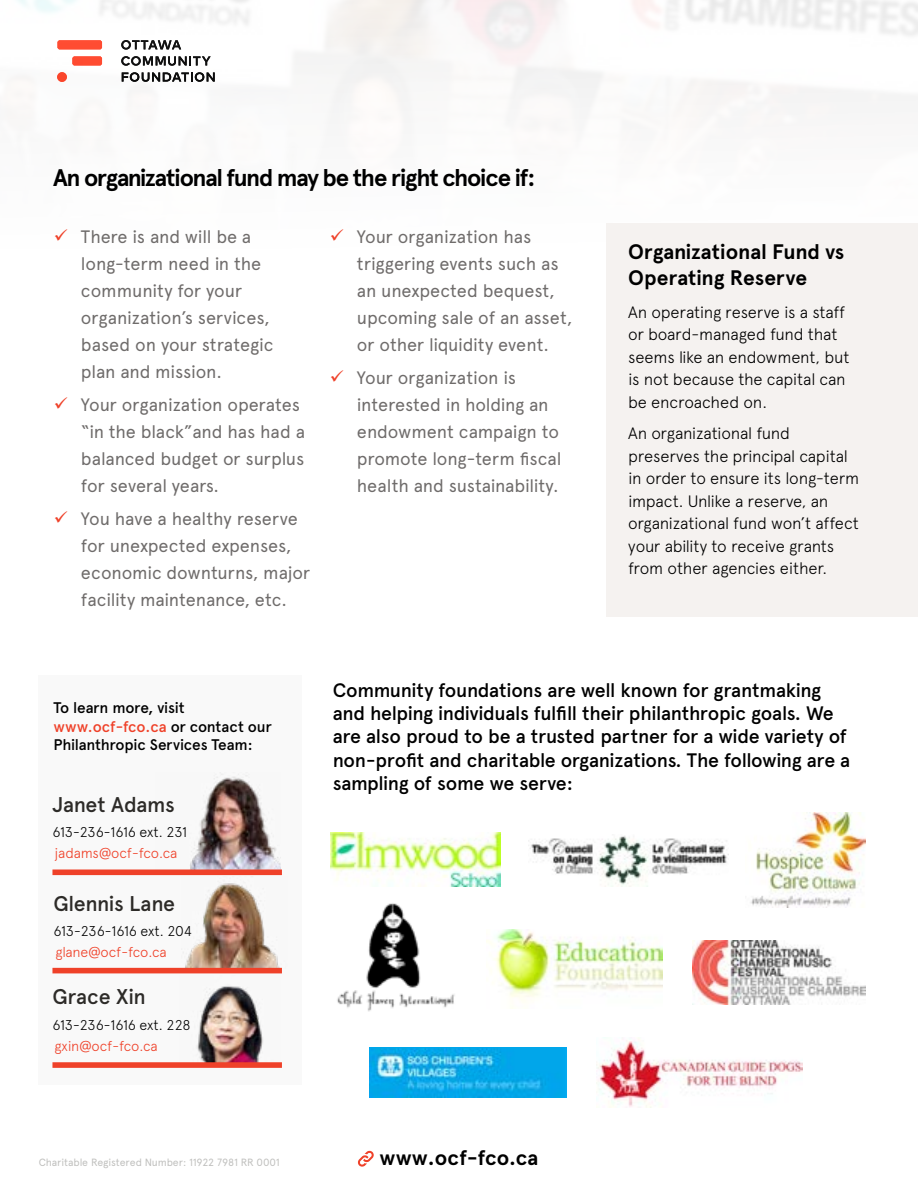
<style>
.page{position:relative;width:918px;height:1188px;background:#fff}
.page>*{position:absolute;margin:0;border:0;box-sizing:border-box;transform-origin:0 0}
.t1{font:700 24px "Apercu Pro";letter-spacing:-.05em;color:#000}
.t2{font:500 21.3px "Apercu Pro";letter-spacing:-.02em;color:#2d2b28}
.t3{font:700 21px/25.2px "Apercu Pro";color:#000}
.t4{font:500 19.5px/23.4px "Apercu Pro";letter-spacing:-.02em;color:#000}
.t5{font:18px/27px "Apercu Pro";letter-spacing:-.01em;color:#6f6c6b}
.t6{font:300 16.5px/22.5px "Apercu Pro";letter-spacing:-.01em;color:#000}
.t7{font:500 15.45px/18.5px "Apercu Pro";letter-spacing:-.01em;color:#000}
.t8{font:300 14.25px "Apercu Pro";letter-spacing:-.01em;color:#000}
.t9{font:300 14.25px "Apercu Pro";letter-spacing:-.01em;color:#ef4129}
.t10{font:10.5px "Apercu Pro";letter-spacing:-.01em;color:#c0c0be}
.s1{color:#ef4129}
</style>
<div class="page">
<svg style="left:358px;top:1151px;width:16px;height:16px"></svg>
<img style="left:331px;top:833px;width:169px;height:54px">
<img style="left:530px;top:836px;width:199px;height:51px">
<img style="left:692px;top:941px;width:174px;height:63px">
<img style="left:750px;top:812px;width:116px;height:95px">
<img style="left:487px;top:929px;width:176px;height:80px">
<img style="left:337px;top:903px;width:118px;height:109px">
<img style="left:15px;top:0;width:903px;height:224px">
<div style="left:606px;top:224px;width:312px;height:393px;background:#f5f2f0"></div>
<div style="left:39px;top:675px;width:263px;height:409px;background:#f9f8f8"></div>
<div style="left:47px;top:984px;width:103px;height:27px;background:#fff"></div>
<img style="left:197px;top:986px;width:66px;height:76px">
<div style="left:45px;top:790px;width:135px;height:29px;background:#fff"></div>
<img style="left:155px;top:775px;width:126px;height:95px">
<div style="left:48px;top:890px;width:133px;height:27px;background:#fff"></div>
<img style="left:181px;top:883px;width:101px;height:85px">
<div style="left:52px;top:870px;width:230px;height:5px;background:#ef4129"></div>
<div style="left:52px;top:968px;width:230px;height:5px;background:#ef4129"></div>
<div style="left:52px;top:1062px;width:230px;height:6px;background:#ef4129"></div>
<img style="left:370px;top:1048px;width:197px;height:49px">
<img style="left:596px;top:1037px;width:207px;height:70px">
<h1 class="t1" style="left:53px;top:159px;width:484px">An organizational fund may be the right choice if:</h1>
<p class="t5" style="left:81px;top:222px;width:194px">There is and will be a long-term need in the community for your organization’s services, based on your strategic plan and mission.</p>
<p class="t5" style="left:81px;top:390px;width:226px">Your organization operates “in the black”and has had a balanced budget or surplus for several years.</p>
<p class="t5" style="left:81px;top:504px;width:231px">You have a healthy reserve for unexpected expenses, economic downturns, major facility maintenance, etc.</p>
<p class="t5" style="left:357px;top:222px;width:217px">Your organization has triggering events such as an unexpected bequest, upcoming sale of an asset, or other liquidity event.</p>
<p class="t5" style="left:357px;top:363px;width:206px">Your organization is interested in holding an endowment campaign to promote long-term fiscal health and sustainability.</p>
<p class="t3" style="left:628px;top:238px;width:218px">Organizational Fund vs<br>Operating Reserve</p>
<p class="t6" style="left:628px;top:299px;width:223px">An operating reserve is a staff or board-managed fund that seems like an endowment, but is not because the capital can be encroached on.</p>
<p class="t6" style="left:628px;top:421px;width:232px">An organizational fund preserves the principal capital in order to ensure its long-term impact. Unlike a reserve, an organizational fund won’t affect your ability to receive grants from other agencies either.</p>
<p class="t7" style="left:53px;top:697px;width:220px">To learn more, visit <span class="s1">www.ocf-fco.ca</span> or contact our<br>Philanthropic Services Team:</p>
<p class="t2" style="left:52px;top:788px;width:124px">Janet Adams</p>
<p class="t8" style="left:52px;top:822px;width:136px">613-236-1616 ext. 231</p>
<p class="t9" style="left:54px;top:842px;width:124px">jadams@ocf-fco.ca</p>
<p class="t2" style="left:53px;top:887px;width:123px">Glennis Lane</p>
<p class="t8" style="left:53px;top:920px;width:140px">613-236-1616 ext. 204</p>
<p class="t9" style="left:55px;top:941px;width:113px">glane@ocf-fco.ca</p>
<p class="t2" style="left:52px;top:981px;width:95px">Grace Xin</p>
<p class="t8" style="left:52px;top:1014px;width:140px">613-236-1616 ext. 228</p>
<p class="t9" style="left:54px;top:1035px;width:105px">gxin@ocf-fco.ca</p>
<p class="t4" style="left:333px;top:677px;width:519px">Community foundations are well known for grantmaking and helping individuals fulfill their philanthropic goals. We are also proud to be a trusted partner for a wide variety of non-profit and charitable organizations. The following are a sampling of some we serve:</p>
<p class="t10" style="left:39px;top:1154px;width:243px">Charitable Registered Number: 11922 7981 RR 0001</p>
<p class="t3" style="left:380px;top:1144px;width:160px">www.ocf-fco.ca</p>
</div>
